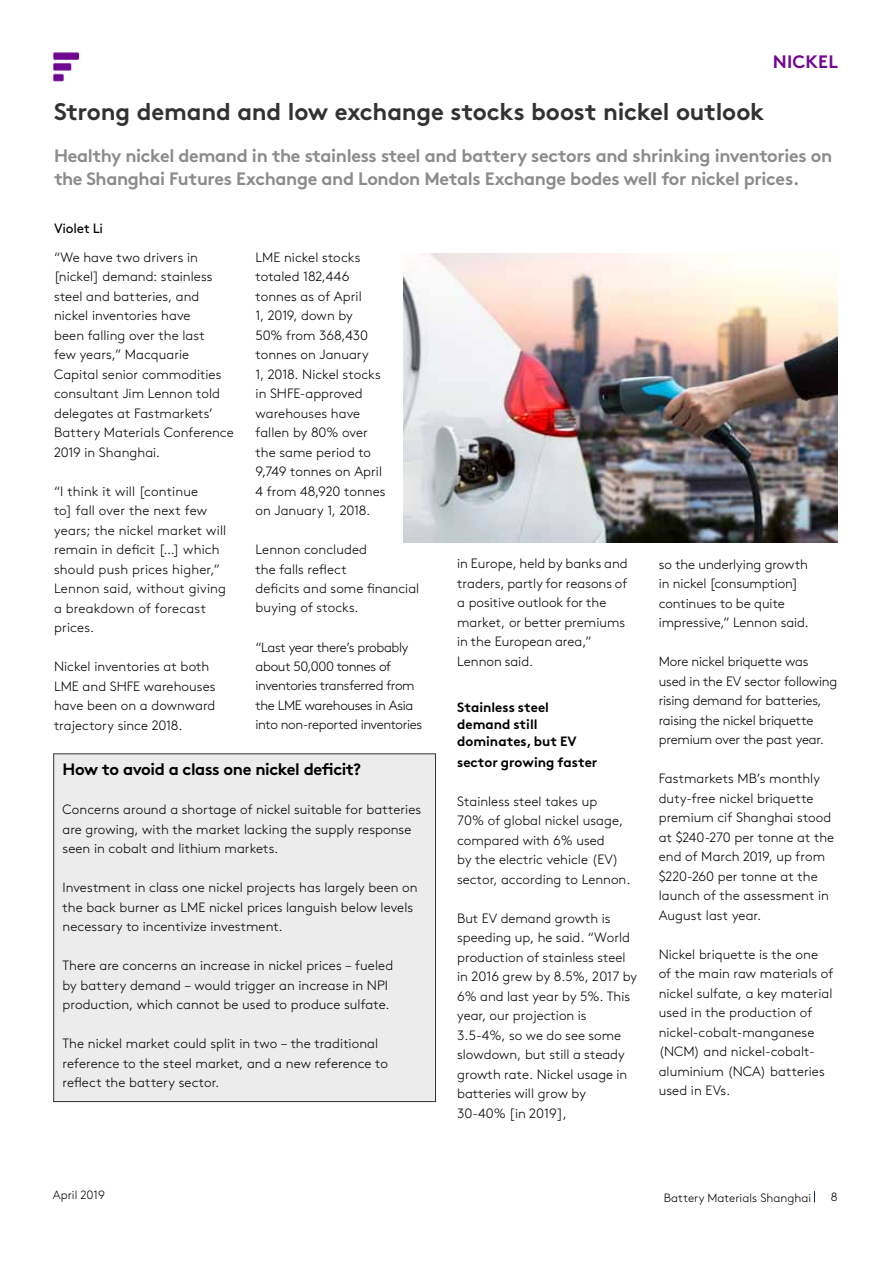
<style>
.page{position:relative;width:893px;height:1263px;background:#fff}
.page>*{position:absolute;margin:0;border:0;box-sizing:border-box;transform-origin:0 0}
.t1{font:700 24px "Brown Std";letter-spacing:-.015em;color:#323232}
.t2{font:700 18px/22.5px "Brown Std";letter-spacing:-.02em;color:#8c8c8c}
.t3{font:700 18px "Brown Std";letter-spacing:.01em;color:#6f0791}
.t4{font:700 16.5px "Brown Std";letter-spacing:-.03em;color:#000}
.t5{font:300 13.5px/19.5px "Brown Std";color:#000}
.t6{font:300 13.5px/19.5px "Brown Std";letter-spacing:-.025em;color:#000}
.t7{font:700 13.5px/17.1px "Brown Std";color:#000}
.t8{font:13.5px "Brown Std";letter-spacing:-.015em;color:#000}
.t9{font:300 12px "Brown Std";color:#000}
</style>
<div class="page">
<img style="left:53px;top:52px;width:27px;height:30px">
<div style="left:54px;top:754px;width:381px;height:347px;background:#ececec"></div>
<div style="left:53px;top:753px;width:383px;height:349px;border:1px solid #323232"></div>
<img style="left:403px;top:253px;width:435px;height:289px">
<h2 class="t3" style="left:773px;top:50px;width:67px">N ickel</h2>
<h1 class="t1" style="left:54px;top:97px;width:712px">Strong demand and low exchange stocks boost nickel outlook</h1>
<h2 class="t2" style="left:54px;top:145px;width:780px">Healthy nickel demand in the stainless steel and battery sectors and shrinking inventories on the Shanghai Futures Exchange and London Metals Exchange bodes well for nickel prices.</h2>
<p class="t8" style="left:54px;top:220px;width:51px">Violet Li</p>
<p class="t5" style="left:54px;top:247px;width:181px">“We have two drivers in [nickel] demand: stainless steel and batteries, and nickel inventories have<br>been falling over the last<br>few years,” Macquarie<br>Capital senior commodities consultant Jim Lennon told delegates at Fastmarkets’<br>Battery Materials Conference<br>2019 in Shanghai.</p>
<p class="t5" style="left:54px;top:481px;width:174px">“I think it will [continue<br>to] fall over the next few years; the nickel market will remain in deficit […] which should push prices higher,”<br>Lennon said, without giving a breakdown of forecast prices.</p>
<p class="t5" style="left:54px;top:657px;width:163px">N ickel inventories at both<br>LME and SH FE warehouses have been on a downward trajectory since 2018.</p>
<p class="t5" style="left:256px;top:247px;width:132px">LME nickel stocks totaled 182,446 tonnes as of April<br>1, 2019, down by<br>50% from 368,430 tonnes on January<br>1, 2018. N ickel stocks in SH FE-approved warehouses have fallen by 80% over the same period to<br>9,749 tonnes on April<br>4 from 48,920 tonnes on January 1, 2018.</p>
<p class="t5" style="left:256px;top:540px;width:165px">Lennon concluded<br>the falls reflect<br>deficits and some financial buying of stocks.</p>
<p class="t6" style="left:256px;top:637px;width:168px">“Last year there’s probably about 50,000 tonnes of inventories transferred from the LME warehouses in Asia into non-reported inventories</p>
<p class="t4" style="left:63px;top:759px;width:300px">How to avoid a class one nickel deficit?</p>
<p class="t5" style="left:63px;top:800px;width:360px">Concerns around a shortage of nickel suitable for batteries are growing, with the market lacking the supply response seen in cobalt and lithium markets.</p>
<p class="t5" style="left:63px;top:878px;width:357px">I nvestment in class one nickel projects has largely been on the back burner as LME nickel prices languish below levels necessary to incentivize investment.</p>
<p class="t5" style="left:63px;top:956px;width:332px">There are concerns an increase in nickel prices – fueled by battery demand – would trigger an increase in N PI production, which cannot be used to produce sulfate.</p>
<p class="t5" style="left:63px;top:1034px;width:327px">The nickel market could split in two – the traditional reference to the steel market, and a new reference to reflect the battery sector.</p>
<p class="t5" style="left:457px;top:554px;width:172px">in Europe, held by banks and traders, partly for reasons of a positive outlook for the market, or better premiums in the European area,”<br>Lennon said.</p>
<p class="t7" style="left:457px;top:699px;width:121px">stainless steel demand still dominates, but ev</p>
<p class="t7" style="left:457px;top:754px;width:142px">sector growing faster</p>
<p class="t5" style="left:457px;top:792px;width:175px">Stainless steel takes up<br>70% of global nickel usage, compared with 6% used<br>by the electric vehicle (EV) sector, according to Lennon.</p>
<p class="t5" style="left:457px;top:909px;width:182px">But EV demand growth is speeding up, he said. “World production of stainless steel in 2016 grew by 8.5%, 2017 by<br>6% and last year by 5%. This year, our projection is<br>3.5-4%, so we do see some slowdown, but still a steady growth rate. nickel usage in batteries will grow by<br>30-40% [in 2019],</p>
<p class="t5" style="left:659px;top:554px;width:151px">so the underlying growth in nickel [consumption] continues to be quite impressive,” Lennon said.</p>
<p class="t5" style="left:659px;top:652px;width:180px">More nickel briquette was used in the EV sector following rising demand for batteries, raising the nickel briquette premium over the past year.</p>
<p class="t5" style="left:659px;top:769px;width:177px">Fastmarkets MB’s monthly duty-free nickel briquette premium cif Shanghai stood at $240-270 per tonne at the end of March 2019, up from $220-260 per tonne at the launch of the assessment in<br>August last year.</p>
<p class="t5" style="left:659px;top:944px;width:176px">N ickel briquette is the one of the main raw materials of nickel sulfate, a key material used in the production of nickel-cobalt-manganese (NCM) and nickel-cobalt&shy;aluminium (NCA) batteries used in EVs.</p>
<p class="t9" style="left:53px;top:1187px;width:54px">April 2019</p>
<p class="t9" style="left:664px;top:1191px;width:149px">Battery Materials Shanghai</p>
<p class="t9" style="left:831px;top:1190px;width:8px">8</p>
</div>
